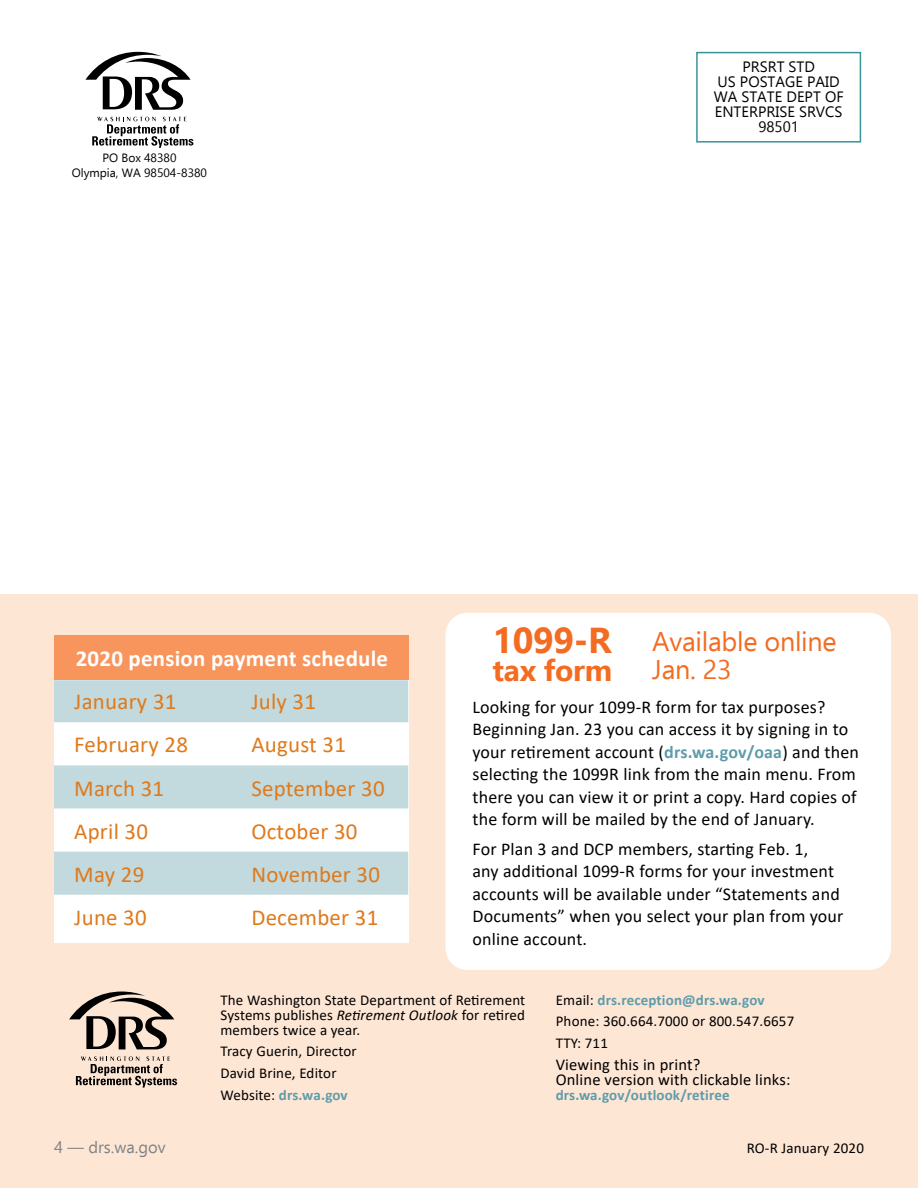
<style>
.page{position:relative;width:918px;height:1188px;background:#fff}
.page>*{position:absolute;margin:0;border:0;box-sizing:border-box;transform-origin:0 0}
.t1{font:700 36px "Ebrima";color:#f36c21}
.t2{font:700 30px "Ebrima";letter-spacing:-.01em;color:#f36c21}
.t3{font:27px/28.5px "Ebrima";letter-spacing:-.01em;color:#f36c21}
.t4{font:22.95px "Calibri";letter-spacing:.01em;color:#df7a1c}
.t5{font:700 22.95px "Calibri";letter-spacing:.01em;color:#fff}
.t6{font:18px/22.5px "Calibri";letter-spacing:.01em;color:#000}
.t7{font:16.5px/15px "Calibri";letter-spacing:.01em;color:#000}
.t8{font:16.5px "Ebrima";color:#808285}
.t9{font:15px/21.8px "Calibri";letter-spacing:.01em;color:#000}
.t10{font:15px/15px "Ebrima";color:#000;text-align:center}
.t11{font:700 15px "Calibri";letter-spacing:.01em;color:#5e9caa}
.t12{font:12px/14.4px "Ebrima";color:#000;text-align:center}
.s1{font-weight:700;color:#5e9caa}
.s2{font-style:italic}
</style>
<div class="page">
<div style="left:0;top:594px;width:918px;height:594px;background:#fee6d5"></div>
<div style="left:445px;top:613px;width:446px;height:357px;background:#fff;border-radius:22px"></div>
<div style="left:54px;top:635px;width:354px;height:308px;background:#fff"></div>
<svg style="left:69px;top:992px;width:105px;height:57px"></svg>
<svg style="left:76px;top:1056px;width:101px;height:32px"></svg>
<div style="left:54px;top:635px;width:354px;height:45px;background:#f7955d"></div>
<svg style="left:54px;top:680px;width:354px;height:215px;fill:#c2d9dd"></svg>
<div style="left:696px;top:52px;width:165px;height:91px;border:2px solid #38939b"></div>
<svg style="left:85px;top:52px;width:106px;height:58px"></svg>
<svg style="left:92px;top:117px;width:101px;height:31px"></svg>
<p class="t12" style="left:72px;top:151px;width:137px">PO Box 48380<br>Olympia, WA 98504-8380</p>
<p class="t10" style="left:714px;top:59px;width:131px">PRSRT STD<br>US POSTAGE PAID<br>WA STATE DEPT OF<br>ENTERPRISE SRVCS<br>98501</p>
<p class="t5" style="left:76px;top:642px;width:314px">2020 pension payment schedule</p>
<p class="t4" style="left:74px;top:686px;width:104px">January 31</p>
<p class="t4" style="left:251px;top:686px;width:66px">July 31</p>
<p class="t4" style="left:74px;top:729px;width:115px">February 28</p>
<p class="t4" style="left:251px;top:729px;width:96px">August 31</p>
<p class="t4" style="left:74px;top:772px;width:91px">March 31</p>
<p class="t4" style="left:251px;top:772px;width:135px">September 30</p>
<p class="t4" style="left:74px;top:815px;width:75px">April 30</p>
<p class="t4" style="left:251px;top:815px;width:108px">October 30</p>
<p class="t4" style="left:74px;top:858px;width:72px">May 29</p>
<p class="t4" style="left:251px;top:858px;width:130px">November 30</p>
<p class="t4" style="left:74px;top:901px;width:74px">June 30</p>
<p class="t4" style="left:251px;top:901px;width:128px">December 31</p>
<h1 class="t1" style="left:492px;top:613px;width:121px">1099-R</h1>
<h2 class="t2" style="left:492px;top:648px;width:121px">tax form</h2>
<p class="t6" style="left:472px;top:695px;width:388px">Looking for your 1099-R form for tax purposes?<br>Beginning Jan. 23 you can access it by signing in to your retirement account (<span class="s1">drs.wa.gov/oaa</span>) and then selecting the 1099R link from the main menu. From there you can view it or print a copy. Hard copies of the form will be mailed by the end of January.</p>
<p class="t6" style="left:472px;top:837px;width:373px">For Plan 3 and DCP members, starting Feb. 1,<br>any additional 1099-R forms for your investment accounts will be available under “Statements and Documents” when you select your plan from your online account.</p>
<h3 class="t3" style="left:652px;top:626px;width:186px">Available online<br>Jan. 23</h3>
<p class="t8" style="left:54px;top:1136px;width:113px">4 — drs.wa.gov</p>
<p class="t9" style="left:220px;top:992px;width:306px;line-height:15px;text-align:justify">The Washington State Department of Retirement Systems publishes <span class="s2">Retirement Outlook</span> for retired members twice a year.</p>
<p class="t9" style="left:220px;top:1040px;width:138px">Tracy Guerin, Director<br>David Brine, Editor<br>Website: <span class="s1">drs.wa.gov</span></p>
<p class="t9" style="left:556px;top:988px;width:240px">Email: <span class="s1">drs.reception@drs.wa.gov<br></span>Phone: 360.664.7000 or 800.547.6657<br>TTY: 711</p>
<p class="t7" style="left:556px;top:1056px;width:236px">Viewing this in print?<br>Online version with clickable links:</p>
<p class="t11" style="left:556px;top:1084px;width:175px">drs.wa.gov/outlook/retiree</p>
<p class="t9" style="left:747px;top:1137px;width:119px">RO-R January 2020</p>
</div>
